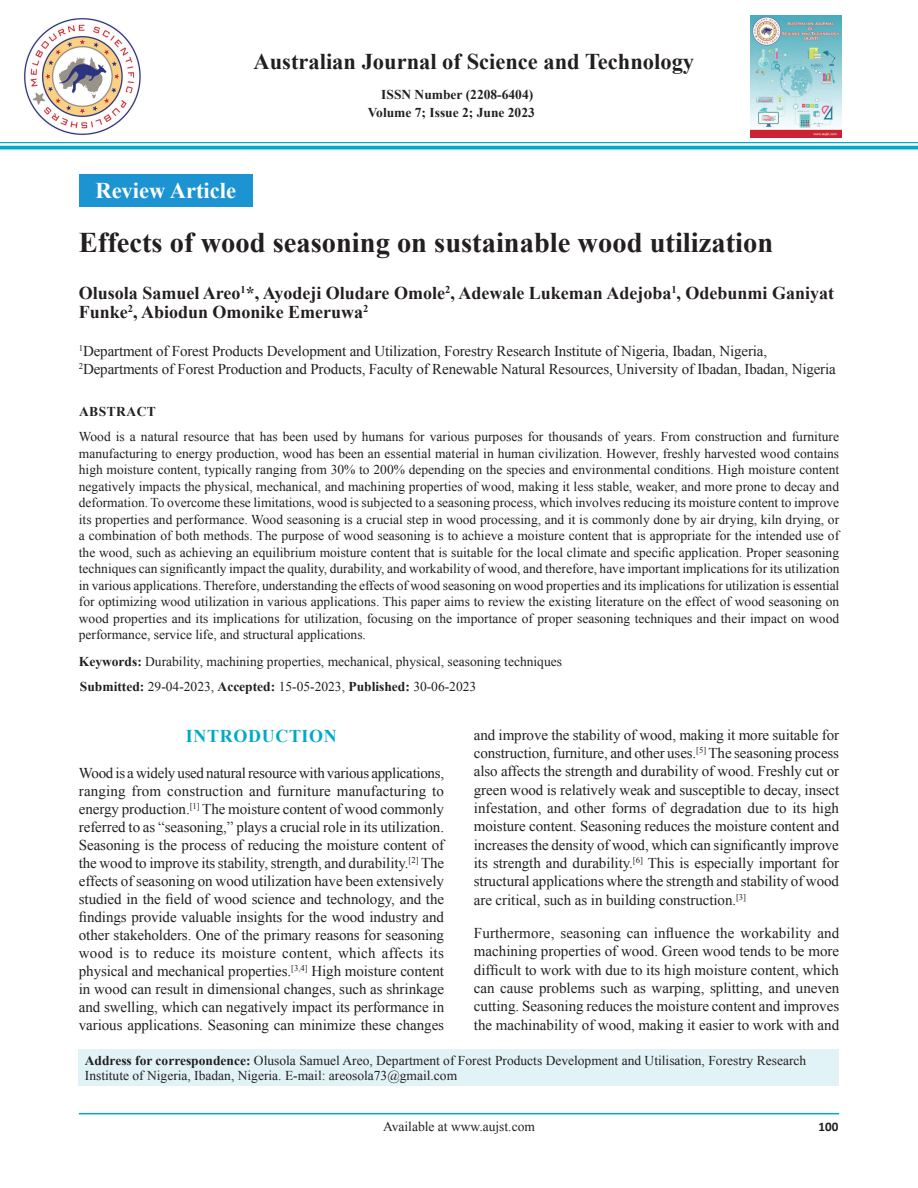
<style>
.page{position:relative;width:918px;height:1188px;background:#fff}
.page>*{position:absolute;margin:0;border:0;box-sizing:border-box;transform-origin:0 0}
.AT{font:700 28.5px "Times New Roman";color:#231f20}
.Journal_Name{font:700 22.5px "Times New Roman";color:#231f20}
.AH{font:700 22.5px "Times New Roman";color:#fff}
.AU{font:700 18px/19.8px "Times New Roman";color:#231f20}
.t1{font:700 18px "Times New Roman";letter-spacing:.035em;color:#00abc5}
.TX{font:15px/18px "Times New Roman";letter-spacing:-.005em;color:#231f20;text-align:justify}
.AFF{font:15px/18px "Times New Roman";letter-spacing:-.01em;color:#231f20}
.ABS{font:13.5px/16.5px "Times New Roman";color:#231f20;text-align:justify}
.ADD{font:13.5px/15px "Times New Roman";color:#231f20}
.KWD{font:13.5px "Times New Roman";color:#231f20}
.HIS{font:13.5px "Times New Roman";color:#231f20}
.VOl_Num{font:700 13.5px "Times New Roman";color:#231f20}
.Web_RF{font:13.5px "Times New Roman";color:#231f20}
.ABSH{font:700 13.5px "Times New Roman";letter-spacing:.035em;color:#231f20}
.Num{font:700 13.05px "Calibri";color:#231f20}
.s1{font-weight:700}
</style>
<div class="page">
<hr style="left:79px;top:1113px;width:760px;height:1px;background:#00abc5">
<div style="left:79px;top:1049px;width:760px;height:37px;background:#e2f3f7"></div>
<div style="left:79px;top:174px;width:174px;height:33px;background:#1c94d2"></div>
<img style="left:23px;top:18px;width:118px;height:118px">
<img style="left:750px;top:16px;width:91px;height:121px">
<hr style="left:0;top:142px;width:918px;height:1px;background:#00abc5">
<hr style="left:0;top:146px;width:918px;height:3px;background:#00abc5">
<p class="Journal_Name" style="left:254px;top:45px;width:442px">Australian Journal of Science and Technology</p>
<p class="VOl_Num" style="left:381px;top:85px;width:154px">ISSN Number (2208-6404)</p>
<p class="VOl_Num" style="left:368px;top:103px;width:169px">Volume 7; Issue 2; June 2023</p>
<p class="AH" style="left:95px;top:174px;width:142px">Review Article</p>
<p class="AT" style="left:79px;top:222px;width:696px">Effects of wood seasoning on sustainable wood utilization</p>
<p class="AU" style="left:79px;top:282px;width:757px">Olusola Samuel Areo<sup>1</sup>*, Ayodeji Oludare Omole<sup>2</sup>, Adewale Lukeman Adejoba<sup>1</sup>, Odebunmi Ganiyat<br>Funke<sup>2</sup>, Abiodun Omonike Emeruwa<sup>2</sup></p>
<p class="AFF" style="left:79px;top:342px;width:758px"><sup>1</sup>Department of Forest Products Development and Utilization, Forestry Research Institute of Nigeria, Ibadan, Nigeria,<br><sup>2</sup>Departments of Forest Production and Products, Faculty of Renewable Natural Resources, University of Ibadan, Ibadan, Nigeria</p>
<p class="ABSH" style="left:79px;top:402px;width:78px">ABSTRACT</p>
<p class="ABS" style="left:79px;top:428px;width:762px">Wood is a natural resource that has been used by humans for various purposes for thousands of years. From construction and furniture manufacturing to energy production, wood has been an essential material in human civilization. However, freshly harvested wood contains high moisture content, typically ranging from 30% to 200% depending on the species and environmental conditions. High moisture content negatively impacts the physical, mechanical, and machining properties of wood, making it less stable, weaker, and more prone to decay and deformation. To overcome these limitations, wood is subjected to a seasoning process, which involves reducing its moisture content to improve its properties and performance. Wood seasoning is a crucial step in wood processing, and it is commonly done by air drying, kiln drying, or a combination of both methods. The purpose of wood seasoning is to achieve a moisture content that is appropriate for the intended use of the wood, such as achieving an equilibrium moisture content that is suitable for the local climate and specific application. Proper seasoning techniques can significantly impact the quality, durability, and workability of wood, and therefore, have important implications for its utilization in various applications. Therefore, understanding the effects of wood seasoning on wood properties and its implications for utilization is essential for optimizing wood utilization in various applications. This paper aims to review the existing literature on the effect of wood seasoning on wood properties and its implications for utilization, focusing on the importance of proper seasoning techniques and their impact on wood performance, service life, and structural applications.</p>
<p class="KWD" style="left:79px;top:652px;width:485px"><span class="s1">Keywords:</span> Durability, machining properties, mechanical, physical, seasoning techniques</p>
<p class="HIS" style="left:80px;top:677px;width:398px"><span class="s1">Submitted:</span> 29-04-2023, <span class="s1">Accepted:</span> 15-05-2023, <span class="s1">Published:</span> 30-06-2023</p>
<h1 class="t1" style="left:186px;top:723px;width:152px">INTRODUCTION</h1>
<p class="TX" style="left:79px;top:763px;width:367px">Wood is a widely used natural resource with various applications, ranging from construction and furniture manufacturing to energy production.<sup>[1]</sup> The moisture content of wood commonly referred to as “seasoning,” plays a crucial role in its utilization.<br>Seasoning is the process of reducing the moisture content of the wood to improve its stability, strength, and durability.<sup>[2]</sup> The effects of seasoning on wood utilization have been extensively studied in the field of wood science and technology, and the findings provide valuable insights for the wood industry and other stakeholders. One of the primary reasons for seasoning wood is to reduce its moisture content, which affects its physical and mechanical properties.<sup>[3,4]</sup> High moisture content in wood can result in dimensional changes, such as shrinkage and swelling, which can negatively impact its performance in various applications. Seasoning can minimize these changes</p>
<p class="TX" style="left:474px;top:725px;width:367px">and improve the stability of wood, making it more suitable for construction, furniture, and other uses.<sup>[5]</sup> The seasoning process also affects the strength and durability of wood. Freshly cut or green wood is relatively weak and susceptible to decay, insect infestation, and other forms of degradation due to its high moisture content. Seasoning reduces the moisture content and increases the density of wood, which can significantly improve its strength and durability.<sup>[6]</sup> This is especially important for structural applications where the strength and stability of wood are critical, such as in building construction.<sup>[3]</sup></p>
<p class="TX" style="left:474px;top:923px;width:367px">Furthermore, seasoning can influence the workability and machining properties of wood. Green wood tends to be more difficult to work with due to its high moisture content, which can cause problems such as warping, splitting, and uneven cutting. Seasoning reduces the moisture content and improves the machinability of wood, making it easier to work with and</p>
<p class="ADD" style="left:85px;top:1052px;width:723px"><span class="s1">Address for correspondence:</span> Olusola Samuel Areo, Department of Forest Products Development and Utilisation, Forestry Research<br>Institute of Nigeria, Ibadan, Nigeria. E-mail: areosola73@gmail.com</p>
<p class="Web_RF" style="left:383px;top:1117px;width:153px">Available at www.aujst.com</p>
<p class="Num" style="left:819px;top:1118px;width:21px">100</p>
</div>
